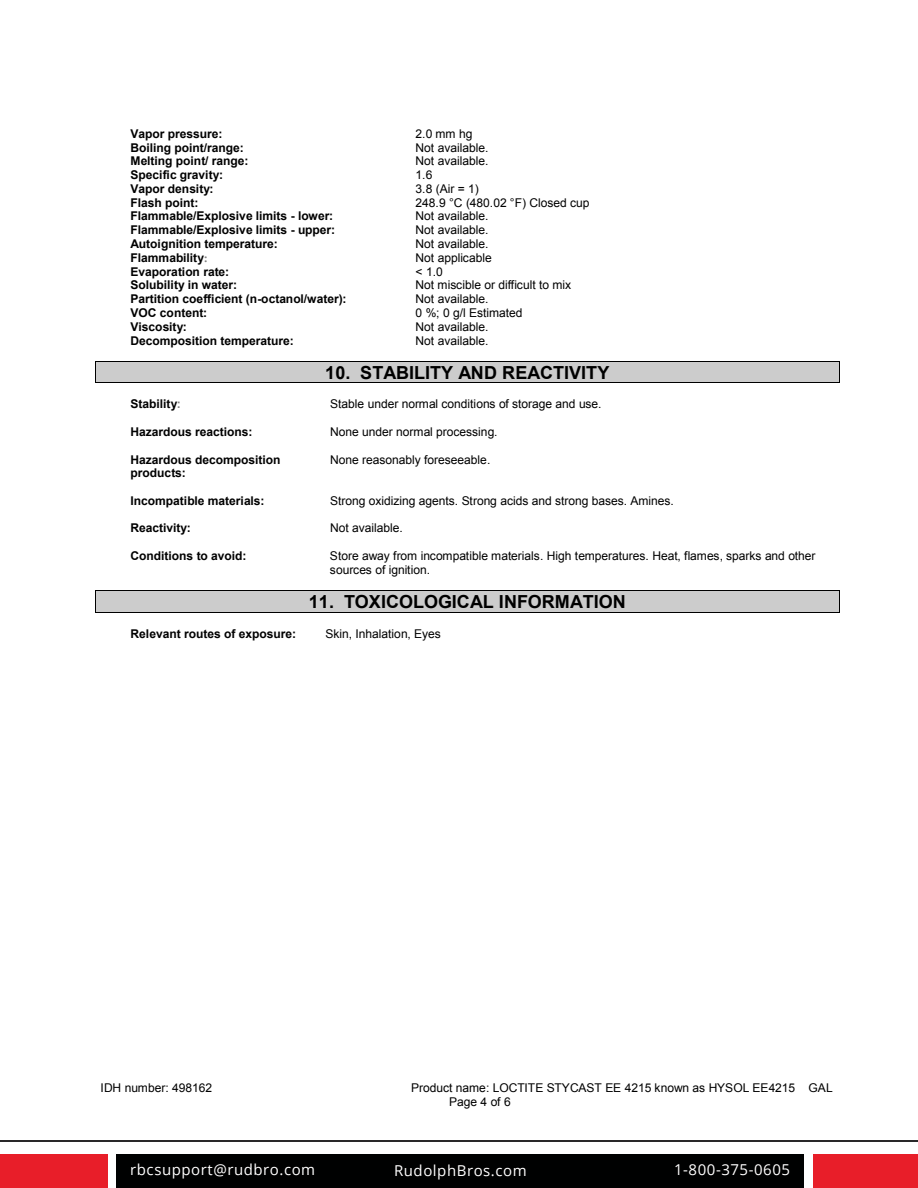
<style>
.page{position:relative;width:918px;height:1188px;background:#fff}
.page>*{position:absolute;margin:0;border:0;box-sizing:border-box;transform-origin:0 0}
.t1{font:700 18px "Arial";color:#000}
.t2{font:15px "Open Sans";letter-spacing:.035em;color:#fff}
.t3{font:12px/13.6px "Arial";letter-spacing:-.005em;color:#000}
.t4{font:700 12px/13.8px "Arial";color:#000}
.s1{font-family:"Times New Roman";color:#808080}
.s2{color:#808080}
</style>
<div class="page">
<div style="left:813px;top:1155px;width:105px;height:33px;background:#e81e29"></div>
<div style="left:0;top:1155px;width:107px;height:33px;background:#e81e29"></div>
<div style="left:116px;top:1155px;width:688px;height:33px;background:#000101"></div>
<hr style="left:0;top:1140px;width:918px;height:2px;background:#292829">
<div style="left:101px;top:362px;width:733px;height:21px;background:#ccc"></div>
<hr style="left:96px;top:361px;width:743px;height:1px;background:#000">
<svg style="left:95px;top:361px;width:1px;height:22px"></svg>
<hr style="left:96px;top:383px;width:743px;height:1px;background:#000">
<svg style="left:839px;top:361px;width:1px;height:22px"></svg>
<div style="left:101px;top:591px;width:733px;height:21px;background:#ccc"></div>
<hr style="left:96px;top:590px;width:743px;height:1px;background:#000">
<svg style="left:95px;top:590px;width:1px;height:23px"></svg>
<hr style="left:96px;top:612px;width:743px;height:1px;background:#000">
<svg style="left:839px;top:590px;width:1px;height:23px"></svg>
<p class="t4" style="left:130px;top:127px;width:94px">Vapor pressure:</p>
<p class="t3" style="left:416px;top:127px;width:58px">2.0 mm hg</p>
<p class="t4" style="left:130px;top:141px;width:115px">Boiling point/range:</p>
<p class="t3" style="left:416px;top:141px;width:74px">Not available.</p>
<p class="t4" style="left:130px;top:154px;width:120px">Melting point/ range:</p>
<p class="t3" style="left:416px;top:154px;width:74px">Not available.</p>
<p class="t4" style="left:130px;top:168px;width:94px">Specific gravity:</p>
<p class="t3" style="left:416px;top:168px;width:18px">1.6</p>
<p class="t4" style="left:130px;top:182px;width:85px">Vapor density:</p>
<p class="t3" style="left:416px;top:182px;width:65px">3.8 (Air = 1)</p>
<p class="t4" style="left:130px;top:196px;width:70px">Flash point:</p>
<p class="t3" style="left:416px;top:196px;width:175px">248.9 °C (480.02 °F) Closed cup</p>
<p class="t4" style="left:130px;top:210px;width:204px">Flammable/Explosive limits - lower:</p>
<p class="t3" style="left:416px;top:210px;width:74px">Not available.</p>
<p class="t4" style="left:130px;top:223px;width:206px">Flammable/Explosive limits - upper:</p>
<p class="t3" style="left:416px;top:223px;width:74px">Not available.</p>
<p class="t4" style="left:130px;top:237px;width:149px">Autoignition temperature:</p>
<p class="t3" style="left:416px;top:237px;width:74px">Not available.</p>
<p class="t4" style="left:130px;top:251px;width:79px">Flammability<span class="s1">:</span></p>
<p class="t3" style="left:416px;top:251px;width:78px">Not applicable</p>
<p class="t4" style="left:130px;top:265px;width:100px">Evaporation rate:</p>
<p class="t3" style="left:416px;top:265px;width:29px">&lt; 1.0</p>
<p class="t4" style="left:130px;top:279px;width:108px">Solubility in water:</p>
<p class="t3" style="left:416px;top:278px;width:157px">Not miscible or difficult to mix</p>
<p class="t4" style="left:130px;top:293px;width:218px">Partition coefficient (n-octanol/water):</p>
<p class="t3" style="left:416px;top:292px;width:74px">Not available.</p>
<p class="t4" style="left:130px;top:306px;width:78px">VOC content:</p>
<p class="t3" style="left:416px;top:306px;width:108px">0 %; 0 g/l Estimated</p>
<p class="t4" style="left:130px;top:320px;width:58px">Viscosity:</p>
<p class="t3" style="left:416px;top:320px;width:74px">Not available.</p>
<p class="t4" style="left:130px;top:334px;width:165px">Decomposition temperature:</p>
<p class="t3" style="left:416px;top:334px;width:74px">Not available.</p>
<h1 class="t1" style="left:325px;top:361px;width:286px">10. STABILITY AND REACTIVITY</h1>
<p class="t4" style="left:130px;top:398px;width:52px">Stability<span class="s2">:</span></p>
<p class="t3" style="left:330px;top:397px;width:273px">Stable under normal conditions of storage and use.</p>
<p class="t4" style="left:130px;top:425px;width:124px">Hazardous reactions:</p>
<p class="t3" style="left:330px;top:425px;width:169px">None under normal processing.</p>
<p class="t4" style="left:130px;top:453px;width:152px">Hazardous decomposition products:</p>
<p class="t3" style="left:330px;top:453px;width:162px">None reasonably foreseeable.</p>
<p class="t4" style="left:130px;top:494px;width:136px">Incompatible materials:</p>
<p class="t3" style="left:330px;top:494px;width:345px">Strong oxidizing agents. Strong acids and strong bases. Amines.</p>
<p class="t4" style="left:130px;top:522px;width:62px">Reactivity:</p>
<p class="t3" style="left:330px;top:522px;width:74px">Not available.</p>
<p class="t4" style="left:130px;top:549px;width:117px">Conditions to avoid:</p>
<p class="t3" style="left:330px;top:549px;width:487px">Store away from incompatible materials. High temperatures. Heat, flames, sparks and other sources of ignition.</p>
<h1 class="t1" style="left:309px;top:590px;width:318px">11. TOXICOLOGICAL INFORMATION</h1>
<p class="t4" style="left:131px;top:627px;width:167px">Relevant routes of exposure:</p>
<p class="t3" style="left:325px;top:627px;width:117px">Skin, Inhalation, Eyes</p>
<p class="t3" style="left:101px;top:1081px;width:113px">IDH number: 498162</p>
<p class="t3" style="left:449px;top:1081px;width:385px;text-indent:-38px">Product name: LOCTITE STYCAST EE 4215 known as HYSOL EE4215 GAL<br>Page 4 of 6</p>
<p class="t2" style="left:130px;top:1160px;width:187px">rbcsupport@rudbro.com</p>
<p class="t2" style="left:394px;top:1160px;width:134px">RudolphBros.com</p>
<p class="t2" style="left:674px;top:1160px;width:117px">1-800-375-0605</p>
</div>
